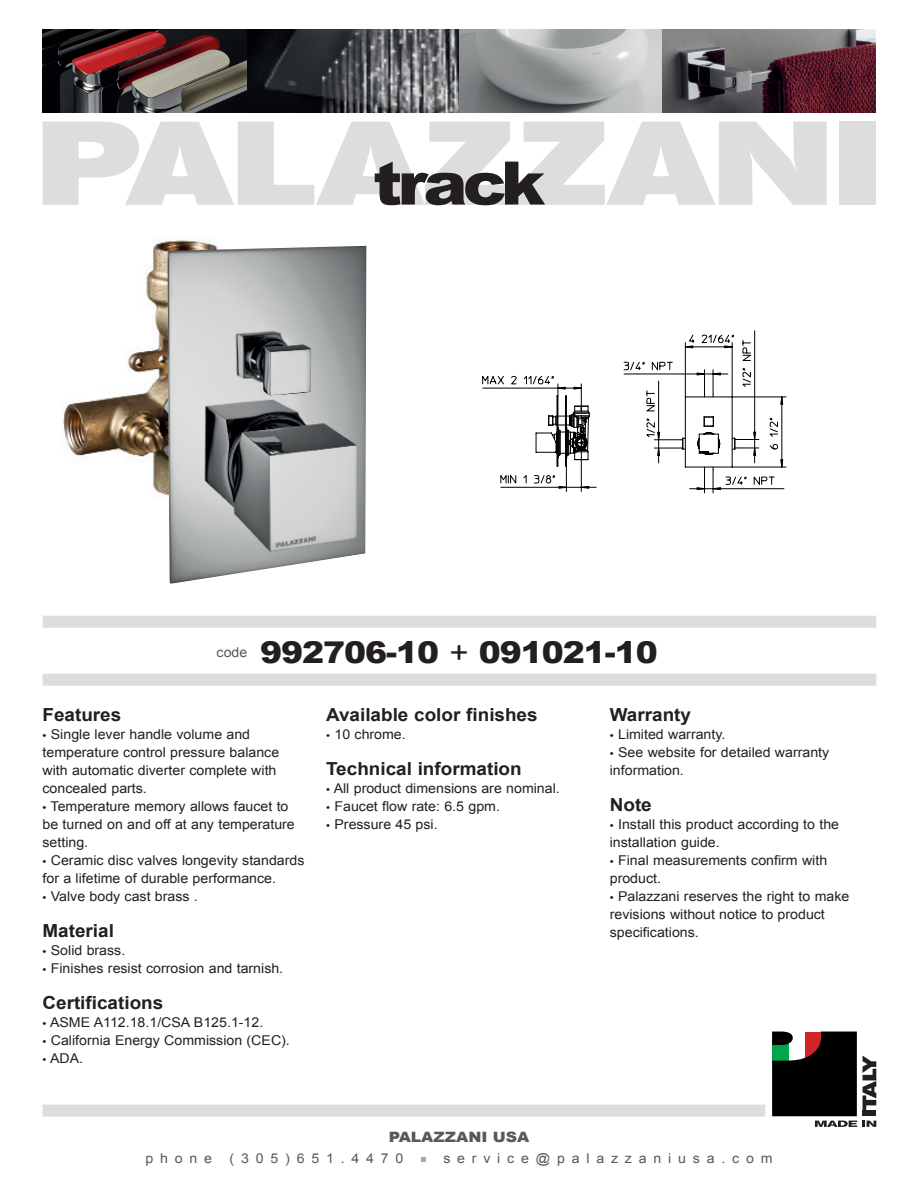
<style>
.page{position:relative;width:918px;height:1188px;background:#fff}
.page>*{position:absolute;margin:0;border:0;box-sizing:border-box;transform-origin:0 0}
.CODICE{font:900 60px "Arial";letter-spacing:-.07em;color:#231f20;scale:1.1 1}
.CODICE-2{font:900 30px "Arial";letter-spacing:-.03em;color:#231f20;scale:1.1 1}
.CODICE-3{font:700 18px "Arial";color:#231f20;scale:1.05 1}
.descrizione_prodotto{font:700 18px "Arial";color:#231f20;scale:1.05 1}
.t1{font:900 14.25px "Arial";color:#57585a;scale:1.1 1}
.descrizione_prodotto-2{font:13.5px/18px "Arial";color:#231f20;scale:1.05 1}
.t2{font:13.5px "Arial";letter-spacing:.48em;color:#57585a;scale:1.05 1}
.s1{font-weight:400}
.s2{font-family:"Myriad Pro"}
</style>
<div class="page">
<img style="left:246px;top:29px;width:629px;height:84px">
<svg style="left:43px;top:29px;width:203px;height:84px;background:#4e3837"></svg>
<svg style="left:519px;top:122px;width:308px;height:83px"></svg>
<div style="left:839px;top:122px;width:36px;height:83px;background:#dcdddf"></div>
<svg style="left:43px;top:122px;width:468px;height:83px"></svg>
<svg style="left:421px;top:1157px;width:5px;height:5px"></svg>
<div style="left:43px;top:1105px;width:722px;height:12px;background:#dcdddf"></div>
<svg style="left:863px;top:1121px;width:13px;height:6px"></svg>
<div style="left:863px;top:1111px;width:13px;height:5px;background:#231f20"></div>
<svg style="left:863px;top:1056px;width:13px;height:54px"></svg>
<svg style="left:772px;top:1032px;width:85px;height:95px;background:#2d2c29"></svg>
<div style="left:43px;top:674px;width:833px;height:12px;background:#dcdddf"></div>
<div style="left:43px;top:616px;width:833px;height:12px;background:#dcdddf"></div>
<img style="left:63px;top:240px;width:153px;height:255px">
<img style="left:167px;top:246px;width:199px;height:338px">
<svg style="left:482px;top:375px;width:114px;height:117px"></svg>
<hr style="left:754px;top:331px;width:1px;height:108px;background:#000">
<hr style="left:713px;top:488px;width:71px;height:1px;background:#000">
<hr style="left:732px;top:467px;width:54px;height:1px;background:#000">
<hr style="left:732px;top:397px;width:54px;height:1px;background:#000">
<svg style="left:623px;top:334px;width:160px;height:159px"></svg>
<p class="CODICE" style="left:373px;top:140px;width:158px">track</p>
<p class="t2" style="left:217px;top:643px;width:31px">code</p>
<p class="CODICE-2" style="left:260px;top:630px;width:363px">992706-10 <span class="s1">+</span> 091021-10</p>
<p class="CODICE-3" style="left:43px;top:702px;width:77px">Features</p>
<p class="descrizione_prodotto-2" style="left:43px;top:725px;width:227px"><span class="s2">•</span> Single lever handle volume and temperature control pressure balance with automatic diverter complete with concealed parts.</p>
<p class="descrizione_prodotto-2" style="left:43px;top:797px;width:242px"><span class="s2">•</span> Temperature memory allows faucet to be turned on and off at any temperature setting.</p>
<p class="descrizione_prodotto-2" style="left:43px;top:851px;width:251px"><span class="s2">•</span> Ceramic disc valves longevity standards for a lifetime of durable performance.</p>
<p class="descrizione_prodotto-2" style="left:43px;top:887px;width:150px"><span class="s2">•</span> Valve body cast brass .</p>
<p class="CODICE-3" style="left:43px;top:918px;width:70px">Material</p>
<p class="descrizione_prodotto-2" style="left:43px;top:941px;width:80px"><span class="s2">•</span> Solid brass.</p>
<p class="descrizione_prodotto-2" style="left:43px;top:959px;width:231px"><span class="s2">•</span> Finishes resist corrosion and tarnish.</p>
<p class="CODICE-3" style="left:43px;top:990px;width:117px">Certifications</p>
<p class="descrizione_prodotto-2" style="left:43px;top:1013px;width:212px"><span class="s2">•</span> ASME A112.18.1/CSA B125.1-12.</p>
<p class="descrizione_prodotto-2" style="left:43px;top:1031px;width:237px"><span class="s2">•</span> California Energy Commission (CEC).</p>
<p class="descrizione_prodotto-2" style="left:43px;top:1049px;width:40px"><span class="s2">•</span> ADA.</p>
<p class="descrizione_prodotto" style="left:326px;top:702px;width:203px">Available color finishes</p>
<p class="descrizione_prodotto-2" style="left:326px;top:725px;width:77px"><span class="s2">•</span> 10 chrome.</p>
<p class="CODICE-3" style="left:326px;top:756px;width:188px">Technical information</p>
<p class="descrizione_prodotto-2" style="left:326px;top:779px;width:224px"><span class="s2">•</span> All product dimensions are nominal.</p>
<p class="descrizione_prodotto-2" style="left:326px;top:797px;width:167px"><span class="s2">•</span> Faucet flow rate: 6.5 gpm.</p>
<p class="descrizione_prodotto-2" style="left:326px;top:815px;width:108px"><span class="s2">•</span> Pressure 45 psi.</p>
<p class="t1" style="left:389px;top:1127px;width:129px">PALAZZANI USA</p>
<p class="CODICE-3" style="left:610px;top:702px;width:79px">Warranty</p>
<p class="descrizione_prodotto-2" style="left:610px;top:725px;width:112px"><span class="s2">•</span> Limited warranty.</p>
<p class="descrizione_prodotto-2" style="left:610px;top:743px;width:211px"><span class="s2">•</span> See website for detailed warranty information.</p>
<p class="descrizione_prodotto" style="left:610px;top:792px;width:41px">Note</p>
<p class="descrizione_prodotto-2" style="left:610px;top:815px;width:220px"><span class="s2">•</span> Install this product according to the installation guide.</p>
<p class="descrizione_prodotto-2" style="left:610px;top:851px;width:209px"><span class="s2">•</span> Final measurements confirm with product.</p>
<p class="descrizione_prodotto-2" style="left:610px;top:887px;width:230px"><span class="s2">•</span> Palazzani reserves the right to make revisions without notice to product specifications.</p>
<p class="t2" style="left:145px;top:1149px;width:65px">phone</p>
<p class="t2" style="left:230px;top:1149px;width:167px">(305)651.4470</p>
<p class="t2" style="left:443px;top:1149px;width:315px">service@palazzaniusa.com</p>
</div>
